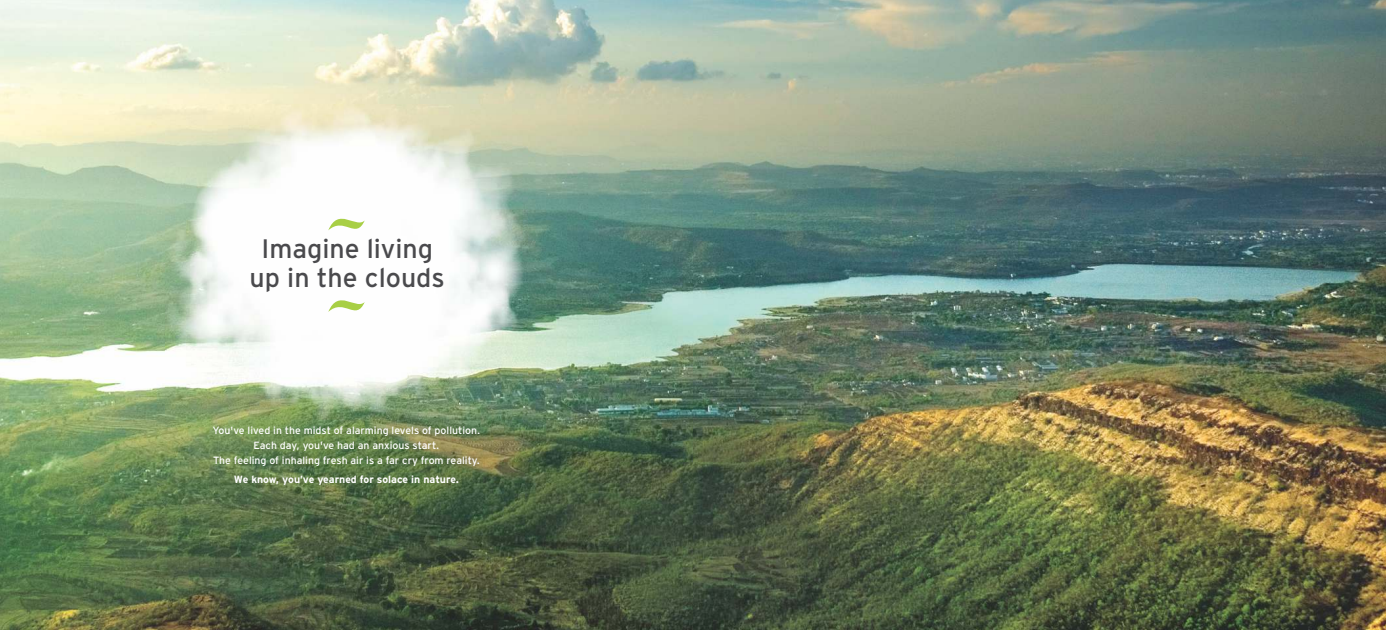
<style>
.page{position:relative;width:1386px;height:630px;background:#fff}
.page>*{position:absolute;margin:0;border:0;box-sizing:border-box;transform-origin:0 0}
.t1{font:26.69px/29.5px "Interstate Mono";color:#4a4a4d;text-align:center}
.t2{font:10.5px/15px "Interstate Mono";color:#fff;text-align:center}
.t3{font:700 10.5px "Interstate Mono";color:#fff}
</style>
<div class="page">
<img style="left:0;top:0;width:1386px;height:630px">
<img style="left:166px;top:104px;width:361px;height:322px">
<svg style="left:328px;top:206px;width:37px;height:35px"></svg>
<svg style="left:328px;top:287px;width:37px;height:35px"></svg>
<h1 class="t1" style="left:250px;top:237px;width:197px">Imagine living up in the clouds</h1>
<p class="t2" style="left:213px;top:424px;width:269px">You've lived in the midst of alarming levels of pollution.<br>Each day, you've had an anxious start.<br>The feeling of inhaling fresh air is a far cry from reality.</p>
<p class="t3" style="left:234px;top:475px;width:227px">We know, you’ve yearned for solace in nature.</p>
</div>
